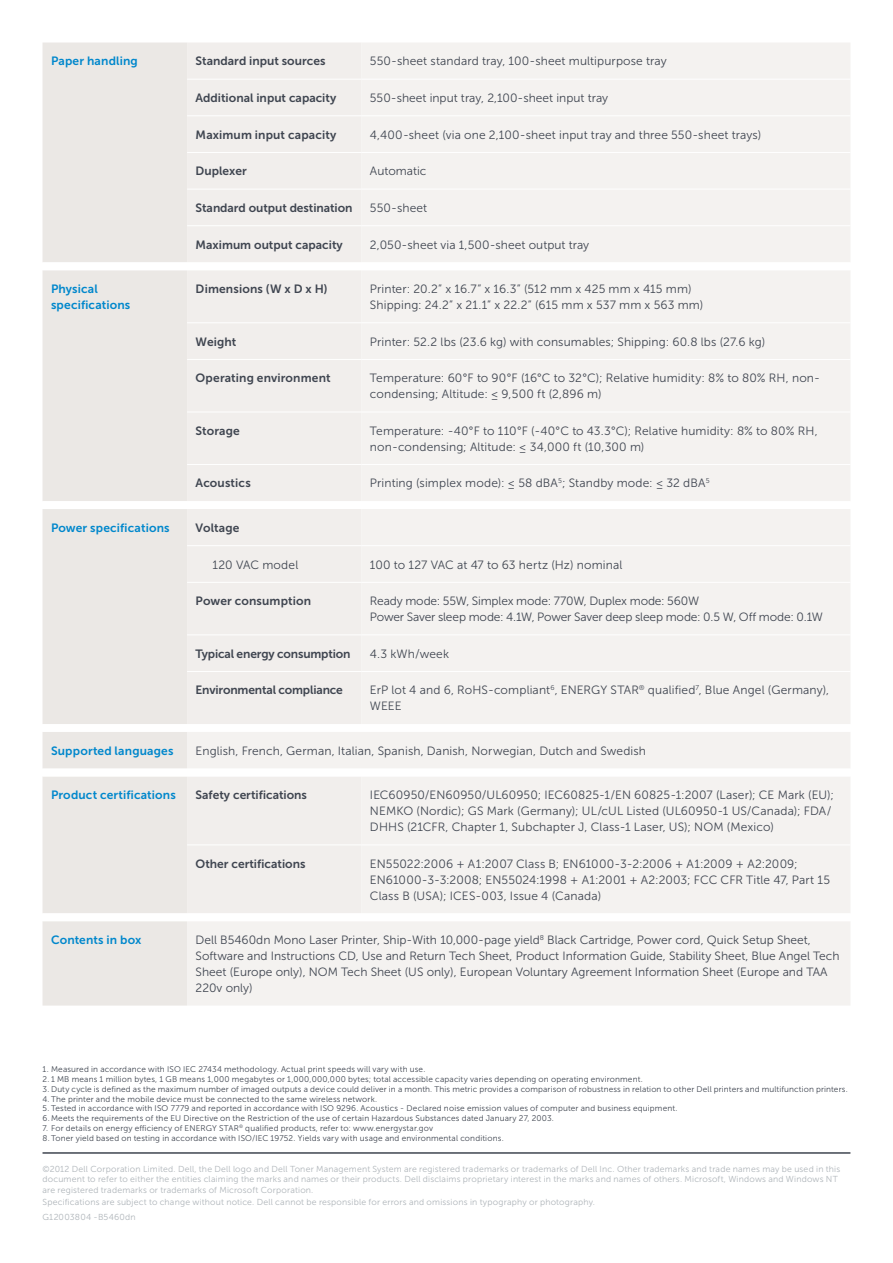
<style>
.page{position:relative;width:893px;height:1263px;background:#fff}
.page>*{position:absolute;margin:0;border:0;box-sizing:border-box;transform-origin:0 0}
.t1{font:12px/15.9px "Museo Sans For Dell 300";letter-spacing:.005em;color:#3f4550}
.t2{font:12px "Museo Sans For Dell 700";color:#3f4550}
.t3{font:12px/15.9px "Museo Sans For Dell 700";letter-spacing:.015em;color:#0087cc}
.t4{font:8.7px/10.5px "Museo Sans For Dell 300";letter-spacing:.02em;color:#aeb4b9}
.t5{font:8.25px "Museo Sans For Dell 300";letter-spacing:.02em;color:#3f4550}
</style>
<div class="page">
<div style="left:43px;top:43px;width:144px;height:962px;background:#ebe8e5"></div>
<div style="left:187px;top:43px;width:663px;height:962px;background:#f4f2f0"></div>
<svg style="left:43px;top:262px;width:807px;height:659px;fill:#f4f2f0"></svg>
<hr style="left:187px;top:79px;width:174px;height:1px;background:#fff">
<hr style="left:361px;top:79px;width:245px;height:1px;background:#fff">
<hr style="left:606px;top:79px;width:244px;height:1px;background:#fff">
<hr style="left:187px;top:115px;width:174px;height:1px;background:#fff">
<hr style="left:361px;top:115px;width:245px;height:1px;background:#fff">
<hr style="left:606px;top:115px;width:244px;height:1px;background:#fff">
<hr style="left:187px;top:152px;width:174px;height:1px;background:#fff">
<hr style="left:361px;top:152px;width:245px;height:1px;background:#fff">
<hr style="left:606px;top:152px;width:244px;height:1px;background:#fff">
<hr style="left:187px;top:189px;width:174px;height:1px;background:#fff">
<hr style="left:361px;top:189px;width:245px;height:1px;background:#fff">
<hr style="left:606px;top:189px;width:244px;height:1px;background:#fff">
<hr style="left:187px;top:225px;width:174px;height:1px;background:#fff">
<hr style="left:361px;top:225px;width:245px;height:1px;background:#fff">
<hr style="left:606px;top:225px;width:244px;height:1px;background:#fff">
<hr style="left:187px;top:844px;width:174px;height:1px;background:#fff">
<hr style="left:361px;top:844px;width:245px;height:1px;background:#fff">
<hr style="left:606px;top:844px;width:244px;height:1px;background:#fff">
<hr style="left:187px;top:545px;width:174px;height:1px;background:#fff">
<hr style="left:361px;top:545px;width:245px;height:1px;background:#fff">
<hr style="left:606px;top:545px;width:244px;height:1px;background:#fff">
<hr style="left:187px;top:582px;width:174px;height:1px;background:#fff">
<hr style="left:361px;top:582px;width:245px;height:1px;background:#fff">
<hr style="left:606px;top:582px;width:244px;height:1px;background:#fff">
<hr style="left:187px;top:634px;width:174px;height:1px;background:#fff">
<hr style="left:361px;top:634px;width:245px;height:1px;background:#fff">
<hr style="left:606px;top:634px;width:244px;height:1px;background:#fff">
<hr style="left:187px;top:671px;width:174px;height:1px;background:#fff">
<hr style="left:361px;top:671px;width:245px;height:1px;background:#fff">
<hr style="left:606px;top:671px;width:244px;height:1px;background:#fff">
<hr style="left:187px;top:322px;width:174px;height:1px;background:#fff">
<hr style="left:361px;top:322px;width:245px;height:1px;background:#fff">
<hr style="left:606px;top:322px;width:244px;height:1px;background:#fff">
<hr style="left:187px;top:359px;width:174px;height:1px;background:#fff">
<hr style="left:361px;top:359px;width:245px;height:1px;background:#fff">
<hr style="left:606px;top:359px;width:244px;height:1px;background:#fff">
<hr style="left:187px;top:412px;width:174px;height:1px;background:#fff">
<hr style="left:361px;top:412px;width:245px;height:1px;background:#fff">
<hr style="left:606px;top:412px;width:244px;height:1px;background:#fff">
<hr style="left:187px;top:464px;width:174px;height:1px;background:#fff">
<hr style="left:361px;top:464px;width:245px;height:1px;background:#fff">
<hr style="left:606px;top:464px;width:244px;height:1px;background:#fff">
<hr style="left:43px;top:1152px;width:807px;height:2px;background:#3f4550">
<p class="t3" style="left:51px;top:53px;width:88px">Paper handling</p>
<p class="t2" style="left:196px;top:55px;width:131px">Standard input sources</p>
<p class="t1" style="left:370px;top:53px;width:298px">550-sheet standard tray, 100-sheet multipurpose tray</p>
<p class="t2" style="left:196px;top:91px;width:142px">Additional input capacity</p>
<p class="t1" style="left:370px;top:90px;width:240px">550-sheet input tray, 2,100-sheet input tray</p>
<p class="t2" style="left:196px;top:128px;width:142px">Maximum input capacity</p>
<p class="t1" style="left:370px;top:127px;width:393px">4,400-sheet (via one 2,100-sheet input tray and three 550-sheet trays)</p>
<p class="t2" style="left:196px;top:164px;width:53px">Duplexer</p>
<p class="t1" style="left:370px;top:163px;width:58px">Automatic</p>
<p class="t2" style="left:196px;top:201px;width:158px">Standard output destination</p>
<p class="t1" style="left:370px;top:200px;width:59px">550-sheet</p>
<p class="t2" style="left:196px;top:238px;width:149px">Maximum output capacity</p>
<p class="t1" style="left:370px;top:237px;width:221px">2,050-sheet via 1,500-sheet output tray</p>
<p class="t3" style="left:51px;top:281px;width:81px">Physical specifications</p>
<p class="t2" style="left:196px;top:282px;width:134px">Dimensions (W x D x H)</p>
<p class="t1" style="left:370px;top:281px;width:335px">Printer: 20.2” x 16.7” x 16.3” (512 mm x 425 mm x 415 mm)<br>Shipping: 24.2” x 21.1” x 22.2” (615 mm x 537 mm x 563 mm)</p>
<p class="t2" style="left:196px;top:335px;width:42px">Weight</p>
<p class="t1" style="left:370px;top:334px;width:397px">Printer: 52.2 lbs (23.6 kg) with consumables; Shipping: 60.8 lbs (27.6 kg)</p>
<p class="t2" style="left:196px;top:371px;width:137px">Operating environment</p>
<p class="t1" style="left:370px;top:370px;width:452px">Temperature: 60°F to 90°F (16°C to 32°C); Relative humidity: 8% to 80% RH, non&shy;condensing; Altitude: ≤ 9,500 ft (2,896 m)</p>
<p class="t2" style="left:196px;top:424px;width:46px">Storage</p>
<p class="t1" style="left:370px;top:423px;width:449px">Temperature: -40°F to 110°F (-40°C to 43.3°C); Relative humidity: 8% to 80% RH, non-condensing; Altitude: ≤ 34,000 ft (10,300 m)</p>
<p class="t2" style="left:196px;top:476px;width:57px">Acoustics</p>
<p class="t1" style="left:370px;top:475px;width:341px">Printing (simplex mode): ≤ 58 dBA<sup>5</sup>; Standby mode: ≤ 32 dBA<sup>5</sup></p>
<p class="t3" style="left:51px;top:520px;width:120px">Power specifications</p>
<p class="t2" style="left:196px;top:521px;width:45px">Voltage</p>
<p class="t1" style="left:213px;top:556px;width:87px">120 VAC model</p>
<p class="t1" style="left:370px;top:556px;width:254px">100 to 127 VAC at 47 to 63 hertz (Hz) nominal</p>
<p class="t2" style="left:196px;top:594px;width:117px">Power consumption</p>
<p class="t1" style="left:370px;top:593px;width:454px">Ready mode: 55W, Simplex mode: 770W, Duplex mode: 560W<br>Power Saver sleep mode: 4.1W, Power Saver deep sleep mode: 0.5 W, Off mode: 0.1W</p>
<p class="t2" style="left:196px;top:647px;width:156px">Typical energy consumption</p>
<p class="t1" style="left:370px;top:646px;width:81px">4.3 kWh/week</p>
<p class="t2" style="left:196px;top:683px;width:149px">Environmental compliance</p>
<p class="t1" style="left:370px;top:682px;width:461px">ErP lot 4 and 6, RoHS-compliant<sup>6</sup>, ENERGY STAR<sup>®</sup> qualified<sup>7</sup>, Blue Angel (Germany),<br>WEEE</p>
<p class="t3" style="left:51px;top:743px;width:124px">Supported languages</p>
<p class="t1" style="left:196px;top:743px;width:452px">English, French, German, Italian, Spanish, Danish, Norwegian, Dutch and Swedish</p>
<p class="t3" style="left:51px;top:787px;width:126px">Product certifications</p>
<p class="t2" style="left:196px;top:788px;width:113px">Safety certifications</p>
<p class="t1" style="left:370px;top:787px;width:465px">IEC60950/EN60950/UL60950; IEC60825-1/EN 60825-1:2007 (Laser); CE Mark (EU);<br>NEMKO (Nordic); GS Mark (Germany); UL/cUL Listed (UL60950-1 US/Canada); FDA/<br>DHHS (21CFR, Chapter 1, Subchapter J, Class-1 Laser, US); NOM (Mexico)</p>
<p class="t2" style="left:196px;top:857px;width:111px">Other certifications</p>
<p class="t1" style="left:370px;top:856px;width:462px">EN55022:2006 + A1:2007 Class B; EN61000-3-2:2006 + A1:2009 + A2:2009;<br>EN61000-3-3:2008; EN55024:1998 + A1:2001 + A2:2003; FCC CFR Title 47, Part 15<br>Class B (USA); ICES-003, Issue 4 (Canada)</p>
<p class="t3" style="left:51px;top:932px;width:92px">Contents in box</p>
<p class="t1" style="left:196px;top:932px;width:645px">Dell B5460dn Mono Laser Printer, Ship-With 10,000-page yield<sup>8</sup> Black Cartridge, Power cord, Quick Setup Sheet, Software and Instructions CD, Use and Return Tech Sheet, Product Information Guide, Stability Sheet, Blue Angel Tech Sheet (Europe only), NOM Tech Sheet (US only), European Voluntary Agreement Information Sheet (Europe and TAA 220v only)</p>
<p class="t5" style="left:43px;top:1065px;width:384px">1. Measured in accordance with ISO IEC 27434 methodology. Actual print speeds will vary with use.</p>
<p class="t5" style="left:43px;top:1075px;width:602px">2. 1 MB means 1 million bytes, 1 GB means 1,000 megabytes or 1,000,000,000 bytes; total accessible capacity varies depending on operating environment.</p>
<p class="t5" style="left:43px;top:1084px;width:807px">3. Duty cycle is defined as the maximum number of imaged outputs a device could deliver in a month. This metric provides a comparison of robustness in relation to other Dell printers and multifunction printers.</p>
<p class="t5" style="left:43px;top:1094px;width:336px">4. The printer and the mobile device must be connected to the same wireless network.</p>
<p class="t5" style="left:43px;top:1104px;width:636px">5. Tested in accordance with ISO 7779 and reported in accordance with ISO 9296. Acoustics - Declared noise emission values of computer and business equipment.</p>
<p class="t5" style="left:43px;top:1114px;width:513px">6. Meets the requirements of the EU Directive on the Restriction of the use of certain Hazardous Substances dated January 27, 2003.</p>
<p class="t5" style="left:43px;top:1123px;width:392px">7. For details on energy efficiency of ENERGY STAR<sup>®</sup> qualified products, refer to: www.energystar.gov</p>
<p class="t5" style="left:43px;top:1133px;width:463px">8. Toner yield based on testing in accordance with ISO/IEC 19752. Yields vary with usage and environmental conditions.</p>
<p class="t4" style="left:43px;top:1163px;width:799px">©2012 Dell Corporation Limited. Dell, the Dell logo and Dell Toner Management System are registered trademarks or trademarks of Dell Inc. Other trademarks and trade names may be used in this document to refer to either the entities claiming the marks and names or their products. Dell disclaims proprietary interest in the marks and names of others. Microsoft, Windows and Windows NT are registered trademarks or trademarks of Microsoft Corporation.</p>
<p class="t4" style="left:43px;top:1195px;width:554px;line-height:15.1px">Specifications are subject to change without notice. Dell cannot be responsible for errors and omissions in typography or photography.<br>G12003804 -B5460dn</p>
</div>
